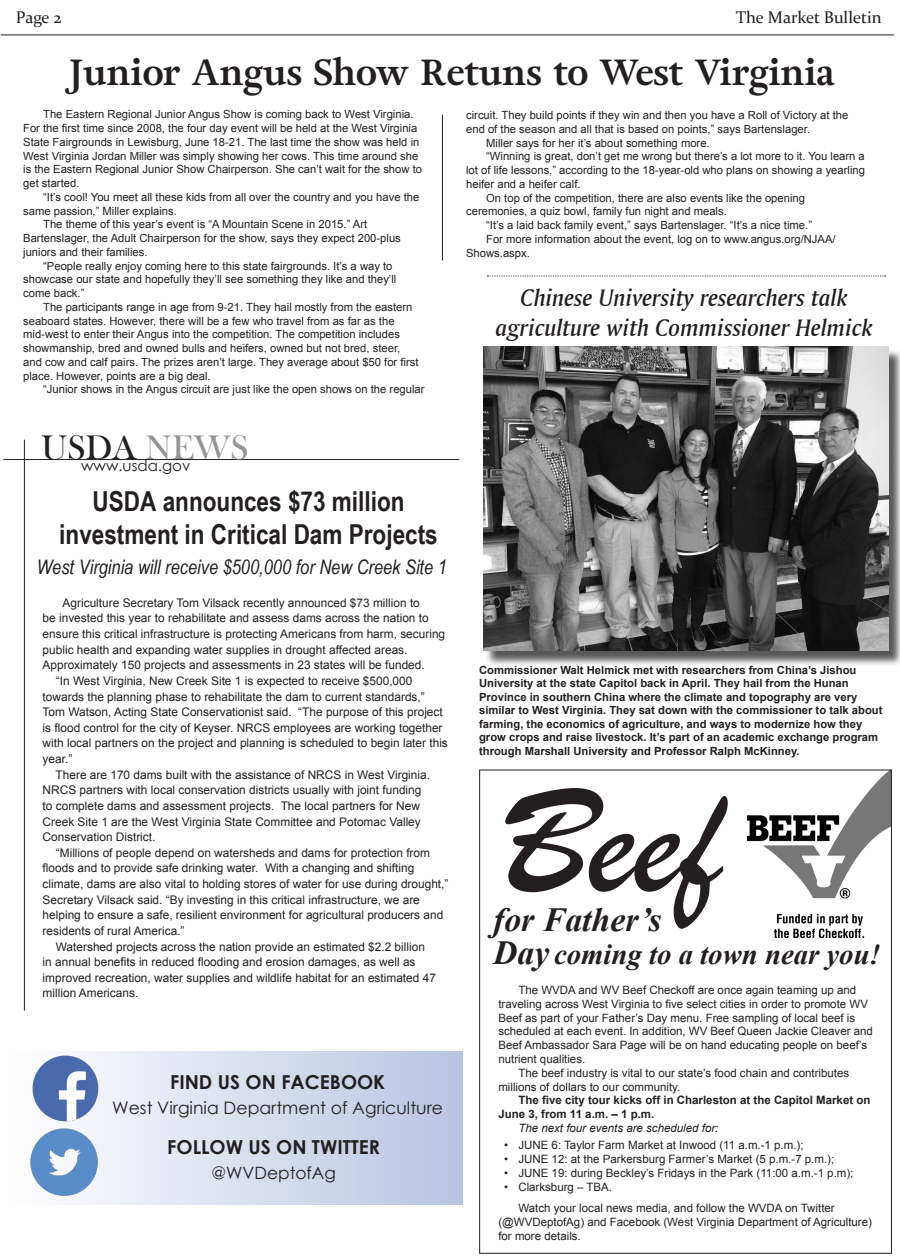
<style>
.page{position:relative;width:900px;height:1260px;background:#fff}
.page>*{position:absolute;margin:0;border:0;box-sizing:border-box;transform-origin:0 0}
.t1{font:156.25px "Brush Script";color:#231f20}
.t2{font:700 36.25px "Adriane Text";color:#231f20}
.t3{font:35px "Bask Old Face";color:#231f20}
.t4{font:italic 700 33.75px/33.8px "Times New Roman";color:#231f20}
.t5{font:italic 700 28.75px "Times New Roman";color:#231f20}
.t6{font:700 27.5px/33px "Arial Narrow Special G1";color:#231f20;text-align:center}
.t7{font:25px/30px "Amerigo BT Medium Italic A";color:#231f20;text-align:center}
.t8{font:italic 20px "Arial Narrow Special G1";color:#231f20}
.t9{font:700 19.25px "Century Gothic";color:#231f20}
.t10{font:17.25px "Century Gothic";color:#231f20}
.t11{font:17px "Century Gothic";color:#231f20}
.t12{font:16.88px "Constantia";color:#231f20}
.t13{font:15px "Century Gothic";color:#231f20}
.t14{font:11.88px/15.6px "Arial";color:#231f20}
.t15{font:11.5px/13.8px "Arial";color:#231f20}
.t16{font:700 11.5px/13.8px "Arial";color:#231f20}
.t17{font:italic 11.5px "Arial";color:#231f20}
.t18{font:11.25px/13.8px "Arial";color:#231f20}
.t19{font:700 11.25px/13.5px "Arial";color:#231f20}
.s1{color:#939598}
</style>
<div class="page">
<img style="left:748px;top:772px;width:142px;height:165px">
<hr style="left:899px;top:993px;width:1px;height:267px;background:#dc9f6f">
<hr style="left:1px;top:35px;width:893px;height:1px;background:#231f20">
<div style="left:485px;top:349px;width:415px;height:317px;background:#231f20;opacity:.75"></div>
<img style="left:483px;top:347px;width:405px;height:303px">
<hr style="left:3px;top:459px;width:456px;height:1px;background:#231f20">
<hr style="left:24px;top:440px;width:1px;height:571px;background:#231f20">
<svg style="left:487px;top:276px;width:399px;height:1px"></svg>
<hr style="left:442px;top:115px;width:1px;height:145px;background:#231f20">
<div style="left:15px;top:1052px;width:448px;height:153px;background:linear-gradient(to right,#fefefe,#bac4e2)"></div>
<img style="left:26px;top:1124px;width:75px;height:75px">
<img style="left:29px;top:1052px;width:73px;height:73px">
<p class="t12" style="left:16px;top:6px;width:47px">Page 2</p>
<p class="t12" style="left:736px;top:6px;width:147px">The Market Bulletin</p>
<p class="t2" style="left:70px;top:48px;width:767px">Junior Angus Show Retuns to West Virginia</p>
<p class="t18" style="left:466px;top:108px;width:384px">circuit. They build points if they win and then you have a Roll of Victory at the end of the season and all that is based on points,” says Bartenslager.</p>
<p class="t18" style="left:486px;top:136px;width:225px">Miller says for her it’s about something more.</p>
<p class="t18" style="left:466px;top:150px;width:400px;text-align:justify;text-indent:20px">“Winning is great, don’t get me wrong but there’s a lot more to it. You learn a lot of life lessons,” according to the 18-year-old who plans on showing a yearling heifer and a heifer calf.</p>
<p class="t18" style="left:466px;top:191px;width:340px;text-indent:20px">On top of the competition, there are also events like the opening ceremonies, a quiz bowl, family fun night and meals.</p>
<p class="t18" style="left:486px;top:218px;width:327px">“It’s a laid back family event,” says Bartenslager. “It’s a nice time.”</p>
<p class="t18" style="left:466px;top:232px;width:371px;text-indent:20px">For more information about the event, log on to www.angus.org/NJAA/<br>Shows.aspx.</p>
<p class="t18" style="left:23px;top:108px;width:400px;text-indent:20px">The Eastern Regional Junior Angus Show is coming back to West Virginia.<br>For the first time since 2008, the four day event will be held at the West Virginia State Fairgrounds in Lewisburg, June 18-21. The last time the show was held in West Virginia Jordan Miller was simply showing her cows. This time around she is the Eastern Regional Junior Show Chairperson. She can’t wait for the show to get started.</p>
<p class="t18" style="left:23px;top:190px;width:398px;text-indent:20px">“It’s cool! You meet all these kids from all over the country and you have the same passion,” Miller explains.</p>
<p class="t18" style="left:23px;top:218px;width:379px;text-indent:20px">The theme of this year’s event is “A Mountain Scene in 2015.” Art<br>Bartenslager, the Adult Chairperson for the show, says they expect 200-plus juniors and their families.</p>
<p class="t18" style="left:23px;top:259px;width:375px;text-indent:20px">“People really enjoy coming here to this state fairgrounds. It’s a way to showcase our state and hopefully they’ll see something they like and they’ll come back.”</p>
<p class="t18" style="left:23px;top:300px;width:397px;text-indent:20px">The participants range in age from 9-21. They hail mostly from the eastern seaboard states. However, there will be a few who travel from as far as the mid-west to enter their Angus into the competition. The competition includes showmanship, bred and owned bulls and heifers, owned but not bred, steer, and cow and calf pairs. The prizes aren’t large. They average about $50 for first place. However, points are a big deal.</p>
<p class="t18" style="left:43px;top:383px;width:383px">“Junior shows in the Angus circuit are just like the open shows on the regular</p>
<p class="t7" style="left:496px;top:282px;width:379px">Chinese University researchers talk agriculture with Commissioner Helmick</p>
<p class="t3" style="left:41px;top:428px;width:209px">USDA <span class="s1">NEWS</span></p>
<p class="t13" style="left:81px;top:455px;width:111px">www.usda.gov</p>
<p class="t6" style="left:59px;top:483px;width:380px">USDA announces $73 million investment in Critical Dam Projects</p>
<p class="t8" style="left:37px;top:554px;width:412px">West Virginia will receive $500,000 for New Creek Site 1</p>
<p class="t14" style="left:43px;top:595px;width:404px;text-indent:20px">Agriculture Secretary Tom Vilsack recently announced $73 million to<br>be invested this year to rehabilitate and assess dams across the nation to ensure this critical infrastructure is protecting Americans from harm, securing public health and expanding water supplies in drought affected areas.<br>Approximately 150 projects and assessments in 23 states will be funded.</p>
<p class="t14" style="left:43px;top:673px;width:407px;text-indent:13px">“In West Virginia, New Creek Site 1 is expected to receive $500,000 towards the planning phase to rehabilitate the dam to current standards,” Tom Watson, Acting State Conservationist said. “The purpose of this project is flood control for the city of Keyser. NRCS employees are working together with local partners on the project and planning is scheduled to begin later this year.”</p>
<p class="t14" style="left:43px;top:767px;width:389px;text-indent:13px">There are 170 dams built with the assistance of NRCS in West Virginia.<br>NRCS partners with local conservation districts usually with joint funding to complete dams and assessment projects. The local partners for New Creek Site 1 are the West Virginia State Committee and Potomac Valley Conservation District.</p>
<p class="t14" style="left:43px;top:845px;width:407px;text-indent:13px">“Millions of people depend on watersheds and dams for protection from floods and to provide safe drinking water. With a changing and shifting climate, dams are also vital to holding stores of water for use during drought,” Secretary Vilsack said. “By investing in this critical infrastructure, we are helping to ensure a safe, resilient environment for agricultural producers and residents of rural America.”</p>
<p class="t14" style="left:43px;top:939px;width:395px;text-indent:13px">Watershed projects across the nation provide an estimated $2.2 billion in annual benefits in reduced flooding and erosion damages, as well as improved recreation, water supplies and wildlife habitat for an estimated 47 million Americans.</p>
<p class="t9" style="left:170px;top:1067px;width:217px">FIND US ON FACEBOOK</p>
<p class="t10" style="left:112px;top:1095px;width:332px">West Virginia Department of Agriculture</p>
<p class="t9" style="left:167px;top:1133px;width:214px">FOLLOW US ON TWITTER</p>
<p class="t11" style="left:211px;top:1161px;width:126px">@WVDeptofAg</p>
<p class="t19" style="left:479px;top:664px;width:405px">Commissioner Walt Helmick met with researchers from China’s Jishou University at the state Capitol back in April. They hail from the Hunan Province in southern China where the climate and topography are very similar to West Virginia. They sat down with the commissioner to talk about farming, the economics of agriculture, and ways to modernize how they grow crops and raise livestock. It’s part of an academic exchange program through Marshall University and Professor Ralph McKinney.</p>
<p class="t1" style="left:502px;top:746px;width:221px">Beef</p>
<p class="t4" style="left:493px;top:901px;width:170px">for Father’s<br>Day</p>
<p class="t15" style="left:498px;top:983px;width:376px;text-indent:20px">The WVDA and WV Beef Checkoff are once again teaming up and traveling across West Virginia to five select cities in order to promote WV Beef as part of your Father’s Day menu. Free sampling of local beef is scheduled at each event. In addition, WV Beef Queen Jackie Cleaver and Beef Ambassador Sara Page will be on hand educating people on beef’s nutrient qualities.</p>
<p class="t15" style="left:498px;top:1066px;width:352px;text-indent:20px">The beef industry is vital to our state’s food chain and contributes millions of dollars to our community.</p>
<p class="t16" style="left:498px;top:1094px;width:374px;text-indent:20px">The five city tour kicks off in Charleston at the Capitol Market on<br>June 3, from 11 a.m. – 1 p.m.</p>
<p class="t17" style="left:518px;top:1120px;width:202px">The next four events are scheduled for:</p>
<p class="t15" style="left:504px;top:1139px;width:301px">• JUNE 6: Taylor Farm Market at Inwood (11 a.m.-1 p.m.);</p>
<p class="t15" style="left:504px;top:1152px;width:332px">• JUNE 12: at the Parkersburg Farmer’s Market (5 p.m.-7 p.m.);</p>
<p class="t15" style="left:504px;top:1166px;width:351px">• JUNE 19: during Beckley’s Fridays in the Park (11:00 a.m.-1 p.m);</p>
<p class="t15" style="left:504px;top:1180px;width:110px">• Clarksburg – TBA.</p>
<p class="t15" style="left:498px;top:1201px;width:375px;text-indent:20px">Watch your local news media, and follow the WVDA on Twitter (@WVDeptofAg) and Facebook (West Virginia Department of Agriculture) for more details.</p>
<p class="t5" style="left:554px;top:934px;width:328px">coming to a town near you!</p>
</div>
